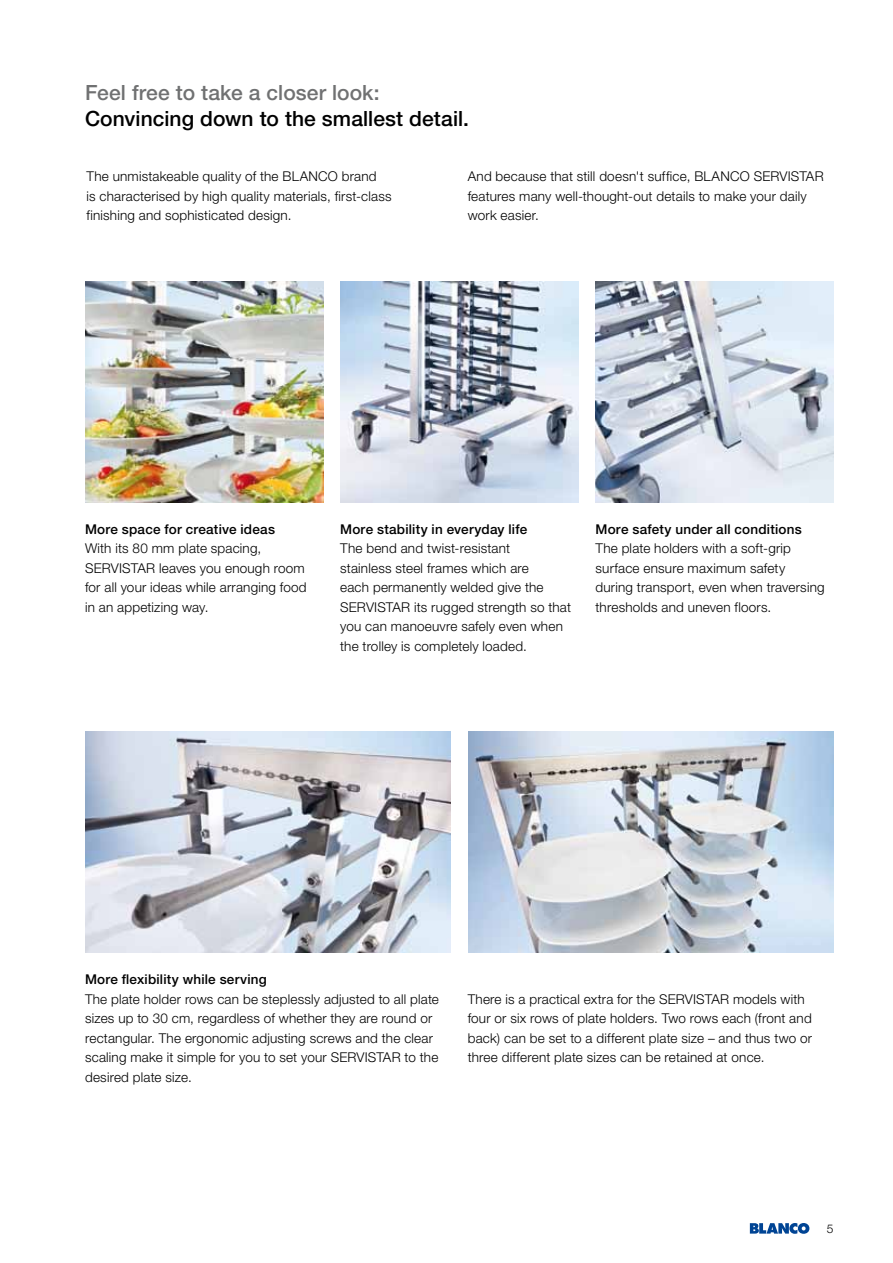
<style>
.page{position:relative;width:893px;height:1263px;background:#fff}
.page>*{position:absolute;margin:0;border:0;box-sizing:border-box;transform-origin:0 0}
.t1{font:500 21px "Helvetica Neue LT Pro";color:#000}
.t2{font:500 21px "Helvetica Neue LT Pro";letter-spacing:.005em;color:#707172}
.t3{font:300 13.5px/19.5px "Helvetica Neue LT Pro";letter-spacing:.015em;color:#000}
.t4{font:500 13.5px "Helvetica Neue LT Pro";letter-spacing:.015em;color:#000}
.t5{font:300 12px "Helvetica Neue LT Pro";color:#000}
</style>
<div class="page">
<img style="left:85px;top:731px;width:366px;height:221px">
<img style="left:468px;top:731px;width:366px;height:221px">
<img style="left:85px;top:281px;width:239px;height:221px">
<img style="left:340px;top:282px;width:238px;height:221px">
<img style="left:595px;top:282px;width:238px;height:221px">
<svg style="left:750px;top:1223px;width:59px;height:11px"></svg>
<h1 class="t2" style="left:85px;top:80px;width:296px">Feel free to take a closer look:</h1>
<h1 class="t1" style="left:85px;top:106px;width:385px">Convincing down to the smallest detail.</h1>
<p class="t3" style="left:87px;top:166px;width:307px">The unmistakeable quality of the BLANCO brand<br>is characterised by high quality materials, first-class finishing and sophisticated design.</p>
<p class="t3" style="left:468px;top:166px;width:357px">And because that still doesn't suffice, BLANCO SERVISTAR features many well-thought-out details to make your daily work easier.</p>
<p class="t4" style="left:85px;top:521px;width:191px">More space for creative ideas</p>
<p class="t3" style="left:85px;top:538px;width:223px">With its 80 mm plate spacing,<br>SERVISTAR leaves you enough room for all your ideas while arranging food in an appetizing way.</p>
<p class="t4" style="left:340px;top:521px;width:189px">More stability in everyday life</p>
<p class="t3" style="left:340px;top:538px;width:232px">The bend and twist-resistant<br>stainless steel frames which are<br>each permanently welded give the SERVISTAR its rugged strength so that you can manoeuvre safely even when the trolley is completely loaded.</p>
<p class="t4" style="left:595px;top:521px;width:208px">More safety under all conditions</p>
<p class="t3" style="left:595px;top:538px;width:231px">The plate holders with a soft-grip surface ensure maximum safety during transport, even when traversing thresholds and uneven floors.</p>
<p class="t4" style="left:85px;top:971px;width:183px">More flexibility while serving</p>
<p class="t3" style="left:85px;top:989px;width:355px">The plate holder rows can be steplessly adjusted to all plate sizes up to 30 cm, regardless of whether they are round or rectangular. The ergonomic adjusting screws and the clear scaling make it simple for you to set your SERVISTAR to the desired plate size.</p>
<p class="t3" style="left:468px;top:989px;width:346px">There is a practical extra for the SERVISTAR models with four or six rows of plate holders. Two rows each (front and back) can be set to a different plate size – and thus two or three different plate sizes can be retained at once.</p>
<p class="t5" style="left:827px;top:1222px;width:8px">5</p>
</div>
